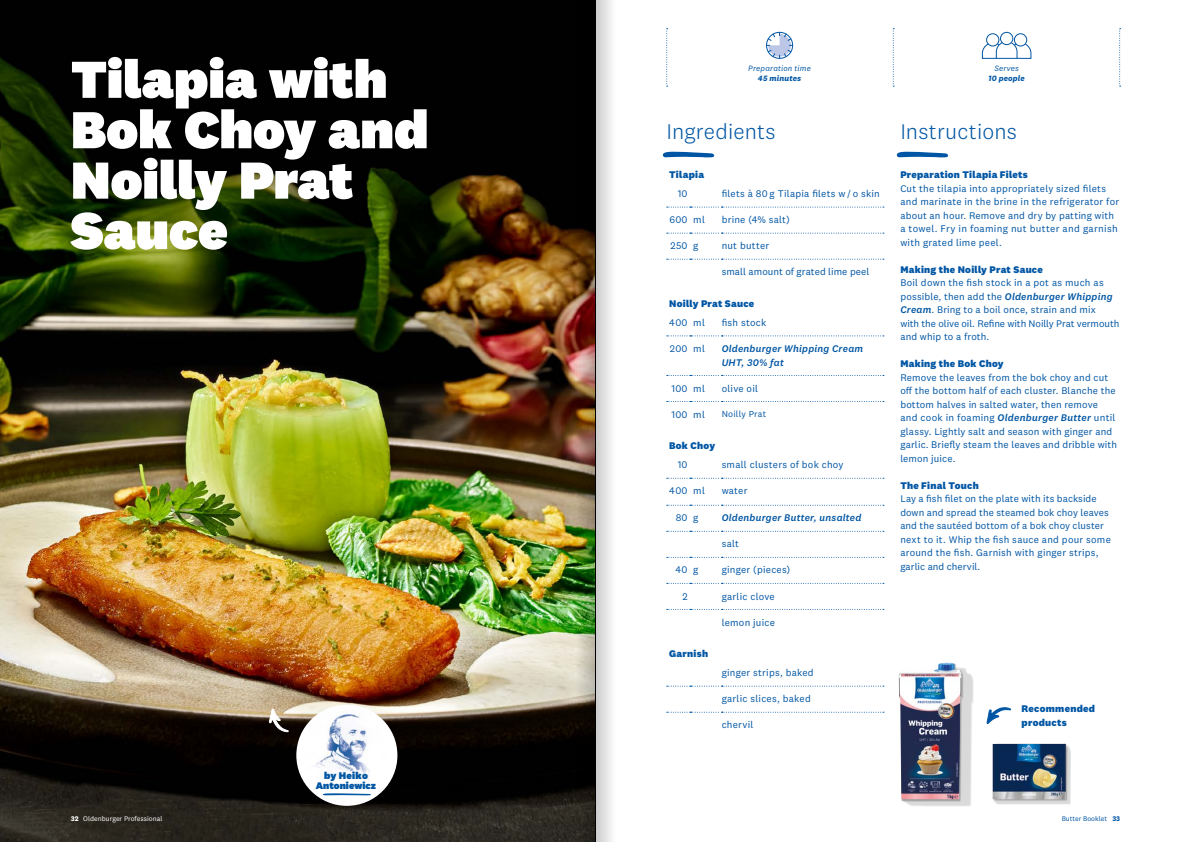
<style>
.page{position:relative;width:1191px;height:842px;background:#fff}
.page>*{position:absolute;margin:0;border:0;box-sizing:border-box;transform-origin:0 0}
.Head3_National_Black_54_58_5{font:900 54px/50.4px "National 2";letter-spacing:.005em;color:#fff}
.t1{font:300 22px "National 2";letter-spacing:.01em;color:#0056a4}
.Fließtext_National_Regular_9_13_5{font:10px/13.5px "National 2";letter-spacing:.015em;color:#0056a4}
.Zutaten_National_Regular_9_13_5{font:10px "National 2";letter-spacing:.025em;color:#0056a4}
.Zwischenhead_National_Extrabold_9_13_5{font:800 10px/13.5px "National 2";letter-spacing:.025em;color:#0056a4}
.Zutaten_National_Regular_9_13_5-2{font:italic 500 10px/13.5px "National 2";letter-spacing:.02em;color:#0056a4}
.Zutaten_National_Regular_9_13_5-3{font:800 10px "National 2";letter-spacing:.025em;color:#0056a4}
.Zutaten_National_Regular_9_13_5-4{font:10px "National 2";letter-spacing:.005em;color:#0056a4}
.t2{font:900 10px/10px "National 2";letter-spacing:.005em;color:#0056a4;text-align:center}
.Zutaten_National_Regular_9_13_5-5{font:9px "National 2";letter-spacing:.025em;color:#0056a4}
.Fließtext_National_Regular_9_13_5-2{font:italic 8px "National 2";letter-spacing:.015em;color:#0056a4}
.Fließtext_National_Regular_9_13_5-3{font:italic 700 8px "National 2";letter-spacing:.025em;color:#0056a4}
.t3{font:7px "National 2";color:#fff}
.t4{font:7px "National 2";color:#0056a4}
.s1{font-weight:700}
.s2{font-weight:500;font-style:italic}
</style>
<div class="page">
<img style="left:0;top:0;width:574px;height:842px">
<img style="left:901px;top:668px;width:73px;height:138px">
<img style="left:898px;top:663px;width:64px;height:136px">
<div style="left:766px;top:32px;width:27px;height:27px;border:1px solid #0056a4;border-radius:50%"></div>
<svg style="left:766px;top:32px;width:26px;height:26px"></svg>
<div style="left:1000px;top:32px;width:13px;height:13px;border:1px solid #0056a4;border-radius:50%"></div>
<div style="left:1014px;top:33px;width:13px;height:14px;border:1px solid #0056a4;border-radius:50%"></div>
<div style="left:986px;top:33px;width:13px;height:14px;border:1px solid #0056a4;border-radius:50%"></div>
<svg style="left:981px;top:41px;width:51px;height:18px"></svg>
<svg style="left:269px;top:709px;width:19px;height:23px"></svg>
<svg style="left:666px;top:28px;width:2px;height:59px"></svg>
<svg style="left:893px;top:28px;width:1px;height:59px"></svg>
<svg style="left:1119px;top:28px;width:1px;height:59px"></svg>
<svg style="left:987px;top:707px;width:23px;height:17px"></svg>
<img style="left:993px;top:743px;width:78px;height:61px">
<img style="left:992px;top:744px;width:74px;height:55px">
<svg style="left:662px;top:151px;width:52px;height:7px"></svg>
<svg style="left:896px;top:151px;width:52px;height:7px"></svg>
<svg style="left:667px;top:207px;width:217px;height:1px"></svg>
<svg style="left:667px;top:233px;width:217px;height:1px"></svg>
<svg style="left:667px;top:259px;width:217px;height:1px"></svg>
<svg style="left:667px;top:335px;width:217px;height:1px"></svg>
<svg style="left:667px;top:401px;width:217px;height:1px"></svg>
<svg style="left:667px;top:583px;width:217px;height:1px"></svg>
<svg style="left:667px;top:609px;width:217px;height:1px"></svg>
<svg style="left:667px;top:686px;width:217px;height:1px"></svg>
<svg style="left:667px;top:712px;width:217px;height:1px"></svg>
<svg style="left:667px;top:478px;width:217px;height:1px"></svg>
<svg style="left:667px;top:505px;width:217px;height:1px"></svg>
<svg style="left:667px;top:531px;width:217px;height:1px"></svg>
<svg style="left:667px;top:557px;width:217px;height:1px"></svg>
<svg style="left:667px;top:375px;width:217px;height:1px"></svg>
<img style="left:296px;top:705px;width:101px;height:101px;border-radius:51px">
<svg style="left:322px;top:793px;width:49px;height:2px"></svg>
<div style="left:574px;top:0;width:43px;height:842px;background:#000;opacity:.75"></div>
<hr style="left:595px;top:0;width:1px;height:842px;background:#000">
<p class="Head3_National_Black_54_58_5" style="left:71px;top:53px;width:359px">Tilapia with<br>Bok Choy and<br>Noilly Prat<br>Sauce</p>
<p class="t3" style="left:71px;top:814px;width:93px"><span class="s1">32</span> Oldenburger Professional</p>
<p class="t2" style="left:316px;top:770px;width:62px">by Heiko<br>Antoniewicz</p>
<p class="Fließtext_National_Regular_9_13_5-2" style="left:748px;top:64px;width:64px">Preparation time</p>
<p class="Fließtext_National_Regular_9_13_5-3" style="left:758px;top:73px;width:45px">45 minutes</p>
<p class="Fließtext_National_Regular_9_13_5-2" style="left:994px;top:64px;width:26px">Serves</p>
<p class="Fließtext_National_Regular_9_13_5-3" style="left:988px;top:73px;width:38px">10 people</p>
<h2 class="t1" style="left:666px;top:119px;width:111px">Ingredients</h2>
<h2 class="t1" style="left:900px;top:119px;width:118px">Instructions</h2>
<p class="Zutaten_National_Regular_9_13_5-3" style="left:669px;top:169px;width:36px">Tilapia</p>
<p class="Zutaten_National_Regular_9_13_5" style="left:677px;top:188px;width:11px">10</p>
<p class="Zutaten_National_Regular_9_13_5" style="left:721px;top:188px;width:160px">filets à 80 g Tilapia filets w / o skin</p>
<p class="Zutaten_National_Regular_9_13_5" style="left:669px;top:214px;width:20px">600</p>
<p class="Zutaten_National_Regular_9_13_5" style="left:693px;top:214px;width:13px">ml</p>
<p class="Zutaten_National_Regular_9_13_5" style="left:721px;top:214px;width:70px">brine (4% salt)</p>
<p class="Zutaten_National_Regular_9_13_5" style="left:670px;top:240px;width:19px">250</p>
<p class="Zutaten_National_Regular_9_13_5" style="left:693px;top:240px;width:7px">g</p>
<p class="Zutaten_National_Regular_9_13_5" style="left:721px;top:240px;width:49px">nut butter</p>
<p class="Zutaten_National_Regular_9_13_5-4" style="left:721px;top:266px;width:149px">small amount of grated lime peel</p>
<p class="Zutaten_National_Regular_9_13_5-3" style="left:669px;top:297px;width:87px">Noilly Prat Sauce</p>
<p class="Zutaten_National_Regular_9_13_5" style="left:669px;top:317px;width:20px">400</p>
<p class="Zutaten_National_Regular_9_13_5" style="left:693px;top:317px;width:13px">ml</p>
<p class="Zutaten_National_Regular_9_13_5" style="left:721px;top:317px;width:46px">fish stock</p>
<p class="Zutaten_National_Regular_9_13_5" style="left:670px;top:343px;width:19px">200</p>
<p class="Zutaten_National_Regular_9_13_5" style="left:693px;top:343px;width:13px">ml</p>
<p class="Zutaten_National_Regular_9_13_5-2" style="left:721px;top:342px;width:143px">Oldenburger Whipping Cream<br>UHT, 30% fat</p>
<p class="Zutaten_National_Regular_9_13_5" style="left:671px;top:382px;width:18px">100</p>
<p class="Zutaten_National_Regular_9_13_5" style="left:693px;top:382px;width:13px">ml</p>
<p class="Zutaten_National_Regular_9_13_5" style="left:721px;top:382px;width:38px">olive oil</p>
<p class="Zutaten_National_Regular_9_13_5" style="left:671px;top:408px;width:18px">100</p>
<p class="Zutaten_National_Regular_9_13_5" style="left:693px;top:408px;width:13px">ml</p>
<p class="Zutaten_National_Regular_9_13_5-5" style="left:721px;top:408px;width:46px">Noilly Prat</p>
<p class="Zutaten_National_Regular_9_13_5-3" style="left:669px;top:440px;width:47px">Bok Choy</p>
<p class="Zutaten_National_Regular_9_13_5" style="left:677px;top:459px;width:11px">10</p>
<p class="Zutaten_National_Regular_9_13_5" style="left:721px;top:459px;width:123px">small clusters of bok choy</p>
<p class="Zutaten_National_Regular_9_13_5" style="left:669px;top:485px;width:20px">400</p>
<p class="Zutaten_National_Regular_9_13_5" style="left:693px;top:485px;width:13px">ml</p>
<p class="Zutaten_National_Regular_9_13_5" style="left:721px;top:485px;width:27px">water</p>
<p class="Zutaten_National_Regular_9_13_5" style="left:675px;top:512px;width:13px">80</p>
<p class="Zutaten_National_Regular_9_13_5" style="left:693px;top:512px;width:7px">g</p>
<p class="Zutaten_National_Regular_9_13_5-2" style="left:721px;top:511px;width:141px">Oldenburger Butter, unsalted</p>
<p class="Zutaten_National_Regular_9_13_5" style="left:721px;top:538px;width:19px">salt</p>
<p class="Zutaten_National_Regular_9_13_5" style="left:675px;top:564px;width:14px">40</p>
<p class="Zutaten_National_Regular_9_13_5" style="left:693px;top:564px;width:7px">g</p>
<p class="Zutaten_National_Regular_9_13_5" style="left:721px;top:564px;width:70px">ginger (pieces)</p>
<p class="Zutaten_National_Regular_9_13_5" style="left:682px;top:590px;width:7px">2</p>
<p class="Zutaten_National_Regular_9_13_5" style="left:721px;top:590px;width:55px">garlic clove</p>
<p class="Zutaten_National_Regular_9_13_5" style="left:721px;top:616px;width:55px">lemon juice</p>
<p class="Zutaten_National_Regular_9_13_5-3" style="left:669px;top:648px;width:40px">Garnish</p>
<p class="Zutaten_National_Regular_9_13_5" style="left:721px;top:667px;width:94px">ginger strips, baked</p>
<p class="Zutaten_National_Regular_9_13_5" style="left:721px;top:693px;width:91px">garlic slices, baked</p>
<p class="Zutaten_National_Regular_9_13_5" style="left:721px;top:719px;width:33px">chervil</p>
<p class="Zwischenhead_National_Extrabold_9_13_5" style="left:900px;top:168px;width:129px">Preparation Tilapia Filets</p>
<p class="Fließtext_National_Regular_9_13_5" style="left:900px;top:181px;width:220px">Cut the tilapia into appropriately sized filets and marinate in the brine in the refrigerator for about an hour. Remove and dry by patting with a towel. Fry in foaming nut butter and garnish with grated lime peel.</p>
<p class="Zwischenhead_National_Extrabold_9_13_5" style="left:900px;top:262px;width:144px">Making the Noilly Prat Sauce</p>
<p class="Fließtext_National_Regular_9_13_5" style="left:900px;top:276px;width:221px">Boil down the fish stock in a pot as much as possible, then add the <span class="s2">Oldenburger Whipping Cream</span>. Bring to a boil once, strain and mix<br>with the olive oil. Refine with Noilly Prat vermouth and whip to a froth.</p>
<p class="Zwischenhead_National_Extrabold_9_13_5" style="left:900px;top:357px;width:105px">Making the Bok Choy</p>
<p class="Fließtext_National_Regular_9_13_5" style="left:900px;top:370px;width:218px">Remove the leaves from the bok choy and cut off the bottom half of each cluster. Blanche the bottom halves in salted water, then remove and cook in foaming <span class="s2">Oldenburger Butter</span> until glassy. Lightly salt and season with ginger and garlic. Briefly steam the leaves and dribble with lemon juice.</p>
<p class="Zwischenhead_National_Extrabold_9_13_5" style="left:900px;top:478px;width:80px">The Final Touch</p>
<p class="Fließtext_National_Regular_9_13_5" style="left:900px;top:492px;width:212px">Lay a fish filet on the plate with its backside down and spread the steamed bok choy leaves and the sautéed bottom of a bok choy cluster next to it. Whip the fish sauce and pour some around the fish. Garnish with ginger strips, garlic and chervil.</p>
<p class="Zwischenhead_National_Extrabold_9_13_5" style="left:1021px;top:702px;width:75px">Recommended products</p>
<p class="t4" style="left:1061px;top:814px;width:60px">Butter Booklet <span class="s1">33</span></p>
</div>
